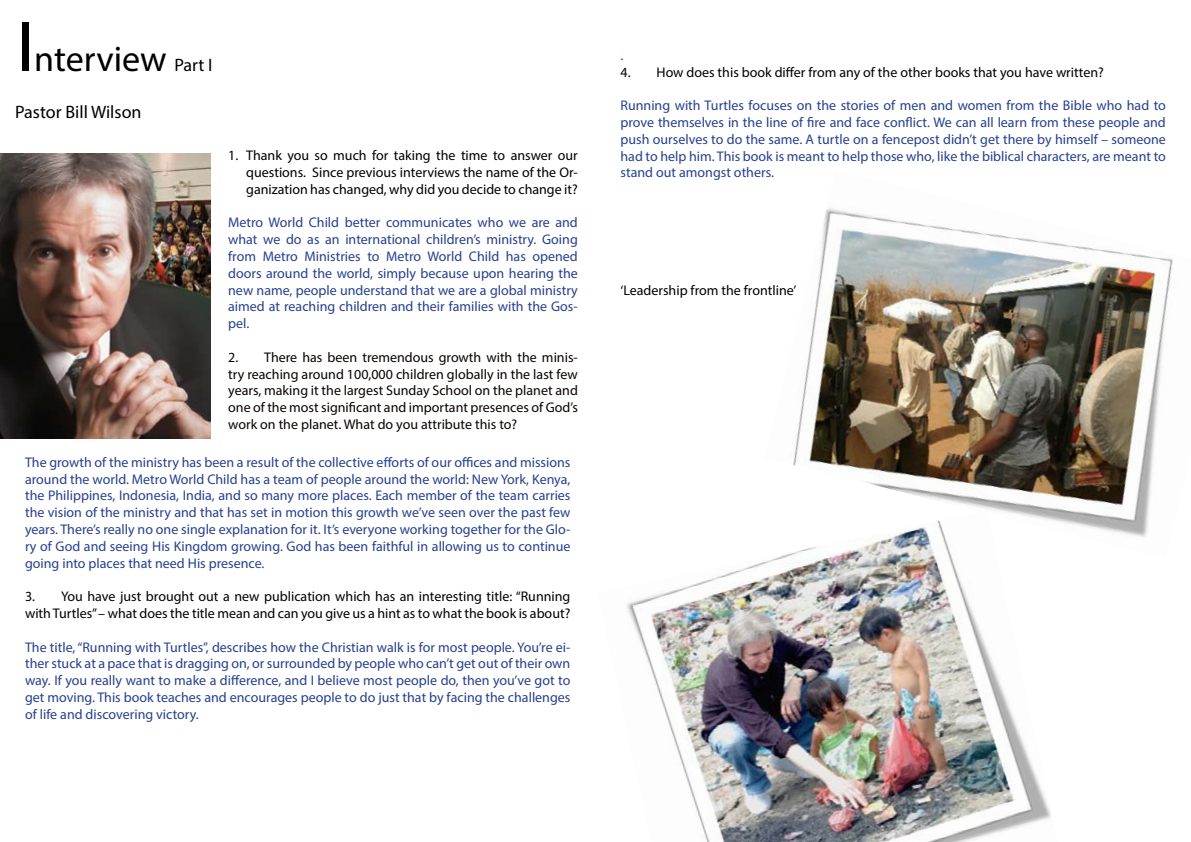
<style>
.page{position:relative;width:1191px;height:842px;background:#fff}
.page>*{position:absolute;margin:0;border:0;box-sizing:border-box;transform-origin:0 0}
.t1{font:36px "Myriad Pro";color:#000}
.t2{font:18px "Myriad Pro";color:#000}
.t3{font:14px/16.8px "Myriad Pro";color:#25408f;text-align:justify}
.t4{font:14px/16.8px "Myriad Pro";color:#000;text-align:justify}
.t5{font:14px/16.8px "Myriad Pro";color:#0b0300;text-align:justify}
.s1{font-size:72px}
.s2{font-size:18px}
</style>
<div class="page">
<img style="left:0;top:154px;width:211px;height:285px">
<img style="left:793px;top:208px;width:380px;height:329px">
<img style="left:627px;top:511px;width:430px;height:331px">
<h1 class="t1" style="left:17px;top:37px;width:197px"><span class="s1">I</span>nterview <span class="s2">Part I</span></h1>
<p class="t2" style="left:15px;top:101px;width:128px">Pastor Bill Wilson</p>
<p class="t4" style="left:246px;top:147px;width:333px;text-indent:-18px">1. Thank you so much for taking the time to answer our questions. Since previous interviews the name of the Or&shy;ganization has changed, why did you decide to change it?</p>
<p class="t3" style="left:228px;top:214px;width:351px">Metro World Child better communicates who we are and what we do as an international children’s ministry. Going from Metro Ministries to Metro World Child has opened doors around the world, simply because upon hearing the new name, people understand that we are a global ministry aimed at reaching children and their families with the Gos&shy;pel.</p>
<p class="t5" style="left:228px;top:348px;width:351px">2. There has been tremendous growth with the minis&shy;try reaching around 100,000 children globally in the last few years, making it the largest Sunday School on the planet and one of the most significant and important presences of God’s work on the planet. What do you attribute this to?</p>
<p class="t3" style="left:25px;top:453px;width:547px">The growth of the ministry has been a result of the collective efforts of our offices and missions around the world. Metro World Child has a team of people around the world: New York, Kenya, the Philippines, Indonesia, India, and so many more places. Each member of the team carries the vision of the ministry and that has set in motion this growth we’ve seen over the past few years. There’s really no one single explanation for it. It’s everyone working together for the Glo&shy;ry of God and seeing His Kingdom growing. God has been faithful in allowing us to continue going into places that need His presence.</p>
<p class="t4" style="left:25px;top:588px;width:547px">3. You have just brought out a new publication which has an interesting title: “Running with Turtles” – what does the title mean and can you give us a hint as to what the book is about?</p>
<p class="t3" style="left:25px;top:638px;width:547px">The title, “Running with Turtles”, describes how the Christian walk is for most people. You’re ei&shy;ther stuck at a pace that is dragging on, or surrounded by people who can’t get out of their own way. If you really want to make a difference, and I believe most people do, then you’ve got to get moving. This book teaches and encourages people to do just that by facing the challenges of life and discovering victory.</p>
<p class="t3" style="left:620px;top:47px;width:4px">.</p>
<p class="t4" style="left:620px;top:63px;width:485px">4. How does this book differ from any of the other books that you have written?</p>
<p class="t3" style="left:620px;top:97px;width:547px">Running with Turtles focuses on the stories of men and women from the Bible who had to prove themselves in the line of fire and face conflict. We can all learn from these people and push ourselves to do the same. A turtle on a fencepost didn’t get there by himself – someone had to help him. This book is meant to help those who, like the biblical characters, are meant to stand out amongst others.</p>
<p class="t4" style="left:620px;top:282px;width:177px">‘Leadership from the frontline’</p>
</div>
